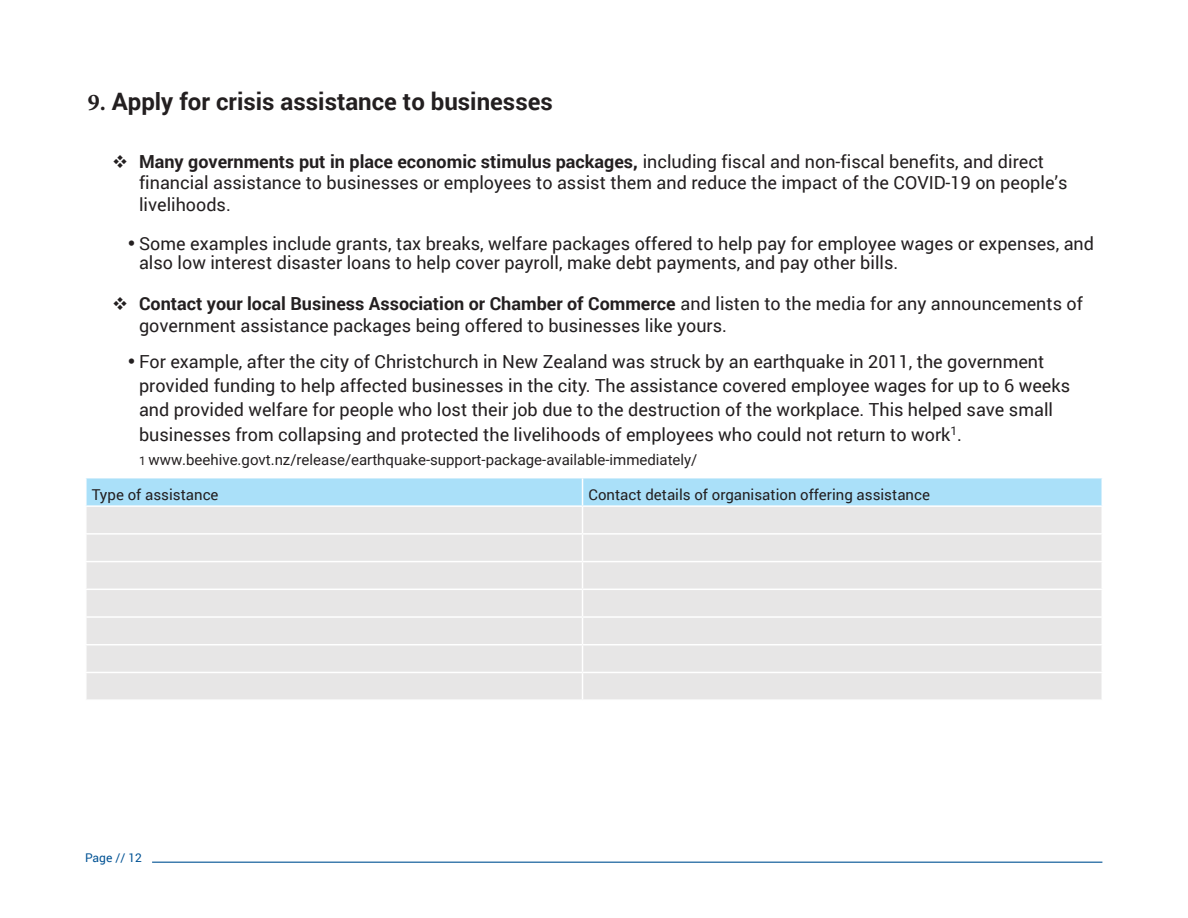
<style>
.page{position:relative;width:1188px;height:918px;background:#fff}
.page>*{position:absolute;margin:0;border:0;box-sizing:border-box;transform-origin:0 0}
.t1{font:700 24px "Roboto";color:#231f20}
.t2{font:18px/21.6px "Roboto";color:#231f20}
.t3{font:15px "Roboto";color:#231f20}
.t4{font:15px "Roboto";color:#231f20}
.t5{font:12px "Roboto";color:#005294}
.s1{font-family:"Minion Pro"}
.s2{font-style:inherit}
.s3{font-weight:700}
.s4{font-size:11.85px}
</style>
<div class="page">
<hr style="left:152px;top:862px;width:950px;height:1px;background:#005294">
<svg style="left:86px;top:478px;width:1016px;height:221px;background:#e0e6e9"></svg>
<hr style="left:85px;top:505px;width:498px;height:2px;background:#fff">
<hr style="left:583px;top:505px;width:520px;height:2px;background:#fff">
<h1 class="t1" style="left:88px;top:85px;width:467px"><span class="s1">9.</span> <span class="s2">Apply for</span> crisis assistance to businesses</h1>
<p class="t2" style="left:139px;top:150px;width:930px;text-indent:-27px">❖ <span class="s3">Many governments put in place economic stimulus packages,</span> including fiscal and non-fiscal benefits, and direct financial assistance to businesses or employees to assist them and reduce the impact of the COVID-19 on people’s livelihoods.</p>
<p class="t2" style="left:139px;top:233px;width:957px;line-height:19.4px;text-indent:-11px">• Some examples include grants, tax breaks, welfare packages offered to help pay for employee wages or expenses, and also low interest disaster loans to help cover payroll, make debt payments, and pay other bills.</p>
<p class="t2" style="left:139px;top:292px;width:946px;text-indent:-27px">❖ <span class="s3">Contact your local Business Association or Chamber of Commerce</span> and listen to the media for any announcements of government assistance packages being offered to businesses like yours.</p>
<p class="t2" style="left:139px;top:349px;width:933px;line-height:24.3px;text-indent:-11px">• For example, after the city of Christchurch in New Zealand was struck by an earthquake in 2011, the government provided funding to help affected businesses in the city. The assistance covered employee wages for up to 6 weeks and provided welfare for people who lost their job due to the destruction of the workplace. This helped save small businesses from collapsing and protected the livelihoods of employees who could not return to work<sup>1</sup>.</p>
<p class="t3" style="left:139px;top:449px;width:560px"><span class="s4">1</span> www.beehive.govt.nz/release/earthquake-support-package-available-immediately/</p>
<p class="t4" style="left:92px;top:484px;width:128px">Type of assistance</p>
<p class="t4" style="left:589px;top:484px;width:343px">Contact details of organisation offering assistance</p>
<p class="t5" style="left:85px;top:849px;width:58px">Page // 12</p>
</div>
